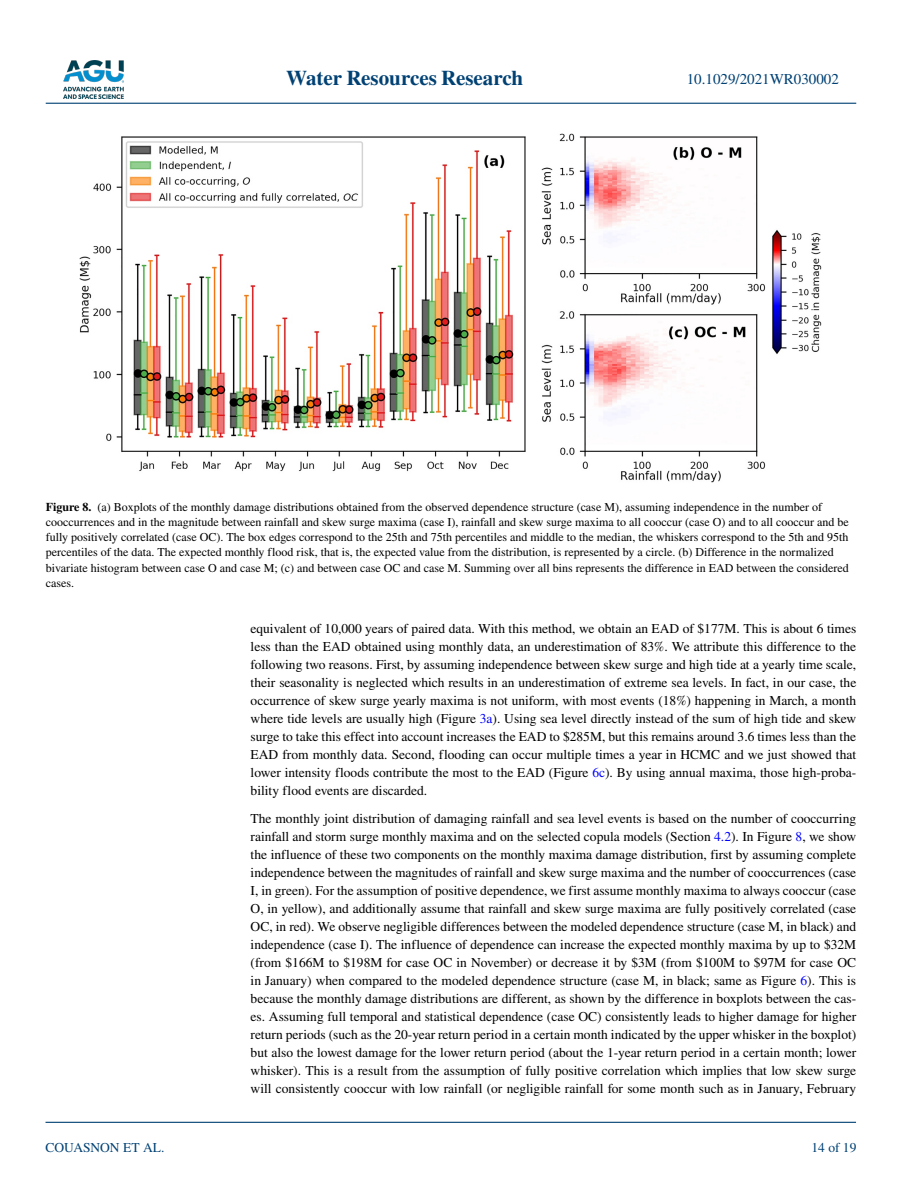
<style>
.page{position:relative;width:902px;height:1183px;background:#fff}
.page>*{position:absolute;margin:0;border:0;box-sizing:border-box;transform-origin:0 0}
.t1{font:700 21px "STIX";color:#004174}
.t2{font:15px "STIX";color:#004174}
.t3{font:13.5px/18px "STIX";color:#000;text-align:justify}
.t4{font:13.5px "STIX";color:#004174}
.t5{font:12px/15px "STIX";color:#000}
.s1{font-weight:700}
.s2{color:#00f}
</style>
<div class="page">
<img style="left:63px;top:60px;width:60px;height:39px">
<hr style="left:46px;top:103px;width:810px;height:1px;background:#004174">
<hr style="left:45px;top:1121px;width:810px;height:1px;background:#004174">
<img style="left:79px;top:134px;width:742px;height:349px">
<h1 class="t1" style="left:286px;top:66px;width:238px">Water Resources Research</h1>
<p class="t2" style="left:686px;top:69px;width:154px">10.1029/2021WR030002</p>
<p class="t5" style="left:46px;top:500px;width:804px"><span class="s1">Figure 8.</span> (a) Boxplots of the monthly damage distributions obtained from the observed dependence structure (case M), assuming independence in the number of cooccurrences and in the magnitude between rainfall and skew surge maxima (case I), rainfall and skew surge maxima to all cooccur (case O) and to all cooccur and be fully positively correlated (case OC). The box edges correspond to the 25th and 75th percentiles and middle to the median, the whiskers correspond to the 5th and 95th percentiles of the data. The expected monthly flood risk, that is, the expected value from the distribution, is represented by a circle. (b) Difference in the normalized bivariate histogram between case O and case M; (c) and between case OC and case M. Summing over all bins represents the difference in EAD between the considered cases.</p>
<p class="t4" style="left:45px;top:1138px;width:120px">COUASNON ET AL.</p>
<p class="t3" style="left:250px;top:620px;width:607px">equivalent of 10,000 years of paired data. With this method, we obtain an EAD of $177M. This is about 6 times less than the EAD obtained using monthly data, an underestimation of 83%. We attribute this difference to the following two reasons. First, by assuming independence between skew surge and high tide at a yearly time scale, their seasonality is neglected which results in an underestimation of extreme sea levels. In fact, in our case, the occurrence of skew surge yearly maxima is not uniform, with most events (18%) happening in March, a month where tide levels are usually high (Figure <span class="s2">3a</span>). Using sea level directly instead of the sum of high tide and skew surge to take this effect into account increases the EAD to $285M, but this remains around 3.6 times less than the EAD from monthly data. Second, flooding can occur multiple times a year in HCMC and we just showed that lower intensity floods contribute the most to the EAD (Figure <span class="s2">6c</span>). By using annual maxima, those high-proba&shy;bility flood events are discarded.</p>
<p class="t3" style="left:250px;top:810px;width:607px">The monthly joint distribution of damaging rainfall and sea level events is based on the number of cooccurring rainfall and storm surge monthly maxima and on the selected copula models (Section <span class="s2">4.2</span>). In Figure <span class="s2">8</span>, we show the influence of these two components on the monthly maxima damage distribution, first by assuming complete independence between the magnitudes of rainfall and skew surge maxima and the number of cooccurrences (case I, in green). For the assumption of positive dependence, we first assume monthly maxima to always cooccur (case O, in yellow), and additionally assume that rainfall and skew surge maxima are fully positively correlated (case OC, in red). We observe negligible differences between the modeled dependence structure (case M, in black) and independence (case I). The influence of dependence can increase the expected monthly maxima by up to $32M (from $166M to $198M for case OC in November) or decrease it by $3M (from $100M to $97M for case OC in January) when compared to the modeled dependence structure (case M, in black; same as Figure <span class="s2">6</span>). This is because the monthly damage distributions are different, as shown by the difference in boxplots between the cas&shy;es. Assuming full temporal and statistical dependence (case OC) consistently leads to higher damage for higher return periods (such as the 20-year return period in a certain month indicated by the upper whisker in the boxplot) but also the lowest damage for the lower return period (about the 1-year return period in a certain month; lower whisker). This is a result from the assumption of fully positive correlation which implies that low skew surge will consistently cooccur with low rainfall (or negligible rainfall for some month such as in January, February</p>
<p class="t4" style="left:811px;top:1138px;width:46px">14 of 19</p>
</div>
